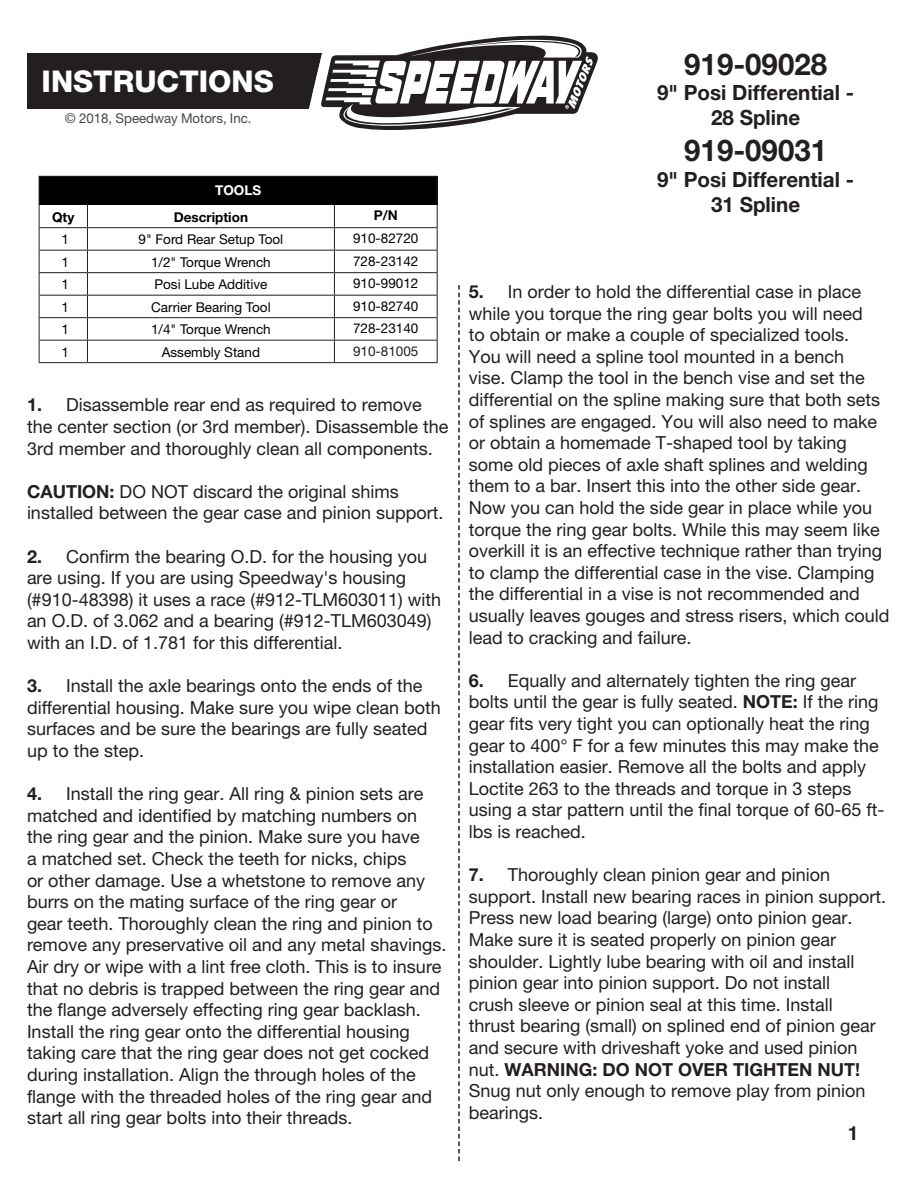
<style>
.page{position:relative;width:918px;height:1188px;background:#fff}
.page>*{position:absolute;margin:0;border:0;box-sizing:border-box;transform-origin:0 0}
.t1{font:700 30px "Helvetica Neue LT Std";color:#231f20}
.t2{font:800 30px "Helvetica Neue LT Std";color:#fff}
.t3{font:700 21px/25.2px "Helvetica Neue LT Std";color:#231f20;text-align:center}
.t4{font:700 19.5px "Helvetica";color:#231f20}
.List_Paragraph{font:18px/21.6px "Helvetica Neue LT Std";color:#231f20}
.t5{font:13.5px "Helvetica Neue LT Std";color:#000}
.t6{font:13.5px "Helvetica Neue LT Std";color:#474848}
.t7{font:700 13.5px "Helvetica Neue LT Std";color:#000}
.t8{font:13.5px "Helvetica Neue LT Std";color:#231f20}
.t9{font:700 13.5px "Helvetica Neue LT Std";color:#fff}
.s1{font-weight:700}
</style>
<div class="page">
<div style="left:27px;top:54px;width:553px;height:55px;background:#231f20"></div>
<svg style="left:301px;top:35px;width:297px;height:95px"></svg>
<svg style="left:458px;top:285px;width:2px;height:876px"></svg>
<div style="left:39px;top:176px;width:398px;height:28px;background:#000"></div>
<hr style="left:39px;top:176px;width:48px;height:1px;background:#231f20">
<hr style="left:87px;top:176px;width:247px;height:1px;background:#231f20">
<hr style="left:334px;top:176px;width:104px;height:1px;background:#231f20">
<svg style="left:39px;top:177px;width:1px;height:185px"></svg>
<hr style="left:39px;top:227px;width:48px;height:1px;background:#231f20">
<hr style="left:87px;top:227px;width:247px;height:1px;background:#231f20">
<hr style="left:334px;top:227px;width:104px;height:1px;background:#231f20">
<hr style="left:39px;top:250px;width:48px;height:1px;background:#231f20">
<hr style="left:87px;top:250px;width:247px;height:1px;background:#231f20">
<hr style="left:334px;top:250px;width:104px;height:1px;background:#231f20">
<hr style="left:39px;top:272px;width:48px;height:1px;background:#231f20">
<hr style="left:87px;top:272px;width:247px;height:1px;background:#231f20">
<hr style="left:334px;top:272px;width:104px;height:1px;background:#231f20">
<hr style="left:39px;top:295px;width:48px;height:1px;background:#231f20">
<hr style="left:87px;top:295px;width:247px;height:1px;background:#231f20">
<hr style="left:334px;top:295px;width:104px;height:1px;background:#231f20">
<hr style="left:39px;top:317px;width:48px;height:1px;background:#231f20">
<hr style="left:87px;top:317px;width:247px;height:1px;background:#231f20">
<hr style="left:334px;top:317px;width:104px;height:1px;background:#231f20">
<hr style="left:39px;top:340px;width:48px;height:1px;background:#231f20">
<hr style="left:87px;top:340px;width:247px;height:1px;background:#231f20">
<hr style="left:334px;top:340px;width:104px;height:1px;background:#231f20">
<hr style="left:39px;top:362px;width:48px;height:1px;background:#231f20">
<hr style="left:87px;top:362px;width:247px;height:1px;background:#231f20">
<hr style="left:334px;top:362px;width:104px;height:1px;background:#231f20">
<svg style="left:87px;top:204px;width:1px;height:158px"></svg>
<svg style="left:334px;top:204px;width:1px;height:158px"></svg>
<svg style="left:437px;top:177px;width:1px;height:185px"></svg>
<h1 class="t2" style="left:42px;top:64px;width:234px">INSTRUCTIONS</h1>
<p class="t6" style="left:65px;top:110px;width:188px">© 2018, Speedway Motors, Inc.</p>
<p class="t9" style="left:215px;top:182px;width:48px">TOOLS</p>
<p class="t7" style="left:52px;top:209px;width:24px">Qty</p>
<p class="t7" style="left:174px;top:209px;width:76px">Description</p>
<p class="t7" style="left:374px;top:207px;width:26px">P/N</p>
<p class="t5" style="left:61px;top:231px;width:9px">1</p>
<p class="t5" style="left:139px;top:231px;width:146px">9" Ford Rear Setup Tool</p>
<p class="t5" style="left:353px;top:230px;width:67px">910-82720</p>
<p class="t5" style="left:61px;top:254px;width:9px">1</p>
<p class="t5" style="left:151px;top:254px;width:121px">1/2" Torque Wrench</p>
<p class="t5" style="left:353px;top:253px;width:67px">728-23142</p>
<p class="t5" style="left:61px;top:276px;width:9px">1</p>
<p class="t5" style="left:154px;top:276px;width:115px">Posi Lube Additive</p>
<p class="t5" style="left:353px;top:275px;width:67px">910-99012</p>
<p class="t5" style="left:61px;top:299px;width:9px">1</p>
<p class="t5" style="left:151px;top:299px;width:121px">Carrier Bearing Tool</p>
<p class="t5" style="left:353px;top:298px;width:67px">910-82740</p>
<p class="t5" style="left:61px;top:321px;width:9px">1</p>
<p class="t5" style="left:151px;top:321px;width:121px">1/4" Torque Wrench</p>
<p class="t5" style="left:353px;top:320px;width:67px">728-23140</p>
<p class="t5" style="left:61px;top:344px;width:9px">1</p>
<p class="t5" style="left:162px;top:344px;width:100px">Assembly Stand</p>
<p class="t8" style="left:353px;top:343px;width:67px">910-81005</p>
<p class="List_Paragraph" style="left:27px;top:394px;width:423px"><span class="s1">1.</span> Disassemble rear end as required to remove the center section (or 3rd member). Disassemble the<br>3rd member and thoroughly clean all components.</p>
<p class="List_Paragraph" style="left:27px;top:480px;width:418px"><span class="s1">CAUTION:</span> DO NOT discard the original shims installed between the gear case and pinion support.</p>
<p class="List_Paragraph" style="left:27px;top:545px;width:416px"><span class="s1">2.</span> Confirm the bearing O.D. for the housing you are using. If you are using Speedway's housing (#910-48398) it uses a race (#912-TLM603011) with an O.D. of 3.062 and a bearing (#912-TLM603049) with an I.D. of 1.781 for this differential.</p>
<p class="List_Paragraph" style="left:27px;top:675px;width:415px"><span class="s1">3.</span> Install the axle bearings onto the ends of the differential housing. Make sure you wipe clean both surfaces and be sure the bearings are fully seated up to the step.</p>
<p class="List_Paragraph" style="left:27px;top:783px;width:421px"><span class="s1">4.</span> Install the ring gear. All ring &amp; pinion sets are matched and identified by matching numbers on the ring gear and the pinion. Make sure you have<br>a matched set. Check the teeth for nicks, chips<br>or other damage. Use a whetstone to remove any burrs on the mating surface of the ring gear or<br>gear teeth. Thoroughly clean the ring and pinion to remove any preservative oil and any metal shavings.<br>Air dry or wipe with a lint free cloth. This is to insure that no debris is trapped between the ring gear and the flange adversely effecting ring gear backlash.<br>Install the ring gear onto the differential housing taking care that the ring gear does not get cocked during installation. Align the through holes of the flange with the threaded holes of the ring gear and start all ring gear bolts into their threads.</p>
<h1 class="t1" style="left:684px;top:45px;width:144px">919-09028</h1>
<p class="t3" style="left:657px;top:79px;width:198px">9" Posi Differential -<br>28 Spline</p>
<h1 class="t1" style="left:684px;top:132px;width:144px">919-09031</h1>
<p class="t3" style="left:657px;top:166px;width:198px">9" Posi Differential -<br>31 Spline</p>
<p class="List_Paragraph" style="left:469px;top:281px;width:422px"><span class="s1">5.</span> In order to hold the differential case in place while you torque the ring gear bolts you will need<br>to obtain or make a couple of specialized tools.<br>You will need a spline tool mounted in a bench<br>vise. Clamp the tool in the bench vise and set the differential on the spline making sure that both sets of splines are engaged. You will also need to make or obtain a homemade T-shaped tool by taking some old pieces of axle shaft splines and welding them to a bar. Insert this into the other side gear.<br>Now you can hold the side gear in place while you torque the ring gear bolts. While this may seem like overkill it is an effective technique rather than trying to clamp the differential case in the vise. Clamping the differential in a vise is not recommended and usually leaves gouges and stress risers, which could lead to cracking and failure.</p>
<p class="List_Paragraph" style="left:469px;top:669px;width:417px"><span class="s1">6.</span> Equally and alternately tighten the ring gear bolts until the gear is fully seated. <span class="s1">NOTE:</span> If the ring gear fits very tight you can optionally heat the ring gear to 400° F for a few minutes this may make the installation easier. Remove all the bolts and apply Loctite 263 to the threads and torque in 3 steps using a star pattern until the final torque of 60-65 ft&shy;lbs is reached.</p>
<p class="List_Paragraph" style="left:469px;top:864px;width:419px"><span class="s1">7.</span> Thoroughly clean pinion gear and pinion support. Install new bearing races in pinion support.<br>Press new load bearing (large) onto pinion gear.<br>Make sure it is seated properly on pinion gear shoulder. Lightly lube bearing with oil and install pinion gear into pinion support. Do not install<br>crush sleeve or pinion seal at this time. Install<br>thrust bearing (small) on splined end of pinion gear and secure with driveshaft yoke and used pinion nut. <span class="s1">WARNING: DO NOT OVER TIGHTEN NUT!<br></span>Snug nut only enough to remove play from pinion bearings.</p>
<p class="t4" style="left:848px;top:1117px;width:12px">1</p>
</div>
